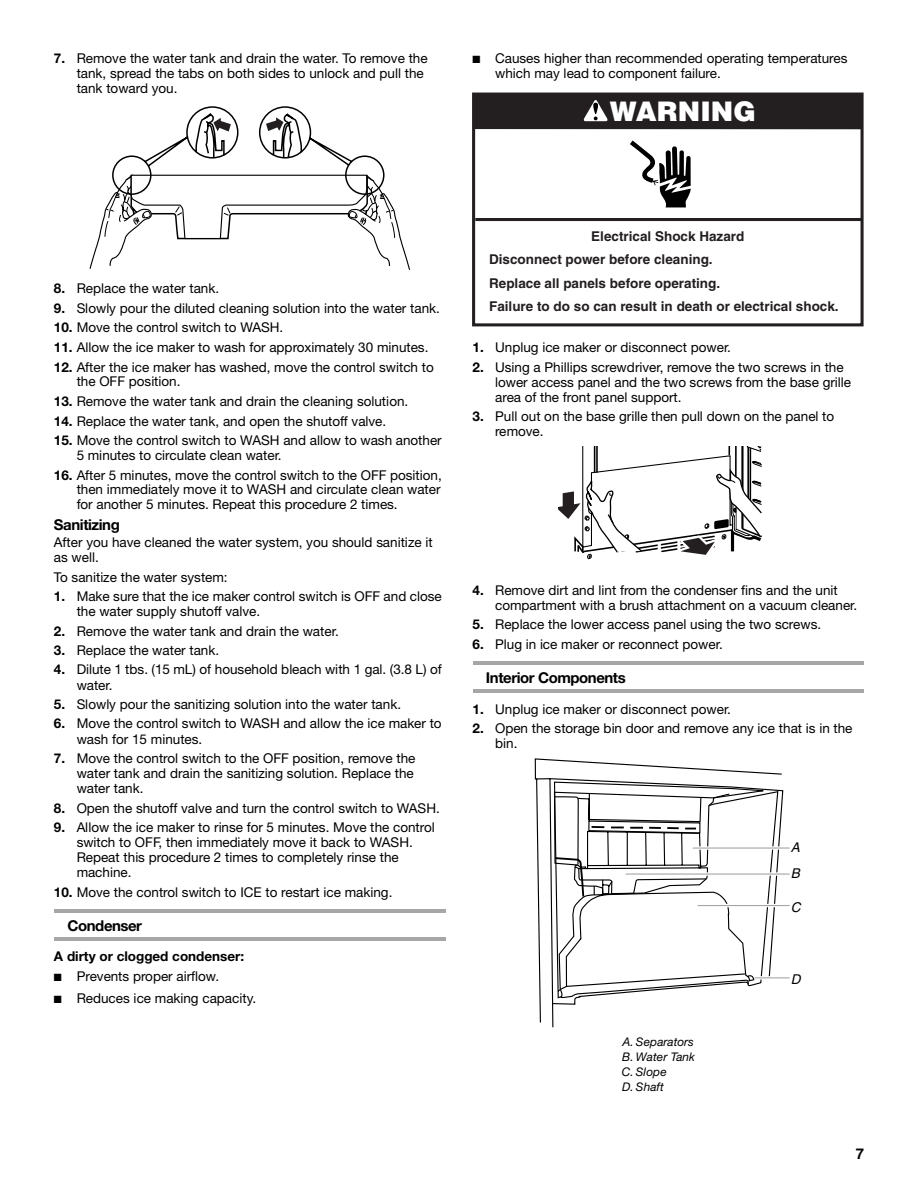
<style>
.page{position:relative;width:918px;height:1188px;background:#fff}
.page>*{position:absolute;margin:0;border:0;box-sizing:border-box;transform-origin:0 0}
.t1{font:900 27px "Helvetica";color:#fff}
.t2{font:700 15px "Helvetica Neue";letter-spacing:-.03em;color:#000}
.t3{font:700 15px "Helvetica";color:#000}
.t4{font:13.5px/15px "Helvetica Neue";letter-spacing:-.005em;color:#000}
.t5{font:700 13.5px/23.2px "Helvetica";color:#231f20}
.t6{font:700 13.5px "Helvetica Neue";color:#000}
.t7{font:italic 13.5px/25.8px "Helvetica";color:#000}
.t8{font:italic 11.85px/15px "Helvetica Neue";letter-spacing:.005em;color:#000}
.s1{font-weight:700}
.s2{font-family:"Helvetica Fraction"}
</style>
<div class="page">
<hr style="left:56px;top:909px;width:389px;height:3px;background:#a6a6a6">
<hr style="left:56px;top:938px;width:389px;height:3px;background:#a6a6a6">
<hr style="left:475px;top:661px;width:389px;height:4px;background:#a6a6a6">
<hr style="left:475px;top:690px;width:389px;height:3px;background:#a6a6a6">
<svg style="left:89px;top:106px;width:321px;height:164px"></svg>
<div style="left:472px;top:93px;width:392px;height:233px;border:3px solid #231f20"></div>
<hr style="left:475px;top:218px;width:387px;height:3px;background:#231f20">
<div style="left:474px;top:93px;width:388px;height:36px;background:#231f20"></div>
<svg style="left:583px;top:100px;width:25px;height:21px"></svg>
<svg style="left:630px;top:140px;width:61px;height:67px"></svg>
<svg style="left:559px;top:446px;width:203px;height:114px"></svg>
<svg style="left:535px;top:758px;width:249px;height:270px"></svg>
<svg style="left:558px;top:790px;width:221px;height:238px"></svg>
<svg style="left:551px;top:781px;width:223px;height:224px"></svg>
<hr style="left:626px;top:872px;width:164px;height:4px;background:#fff">
<hr style="left:626px;top:873px;width:164px;height:2px;background:#a6a6a6">
<hr style="left:698px;top:904px;width:92px;height:3px;background:#fff">
<hr style="left:698px;top:905px;width:92px;height:1px;background:#a6a6a6">
<hr style="left:694px;top:846px;width:96px;height:4px;background:#fff">
<hr style="left:693px;top:847px;width:97px;height:2px;background:#a6a6a6">
<svg style="left:755px;top:976px;width:35px;height:4px"></svg>
<hr style="left:755px;top:977px;width:35px;height:1px;background:#a6a6a6">
<p class="t4" style="left:77px;top:52px;width:353px;text-indent:-23px"><span class="s1">7.</span> Remove the water tank and drain the water. To remove the tank, spread the tabs on both sides to unlock and pull the tank toward you.</p>
<p class="t4" style="left:495px;top:52px;width:354px;text-indent:-23px">■ Causes higher than recommended operating temperatures which may lead to component failure.</p>
<h1 class="t1" style="left:610px;top:102px;width:148px">WARNING</h1>
<p class="t4" style="left:54px;top:282px;width:167px"><span class="s1">8.</span> Replace the water tank.</p>
<p class="t4" style="left:54px;top:302px;width:387px"><span class="s1">9.</span> Slowly pour the diluted cleaning solution into the water tank.</p>
<p class="t4" style="left:54px;top:321px;width:231px"><span class="s1">10.</span> Move the control switch to WASH.</p>
<p class="t4" style="left:54px;top:341px;width:376px"><span class="s1">11.</span> Allow the ice maker to wash for approximately 30 minutes.</p>
<p class="t4" style="left:77px;top:361px;width:359px;text-indent:-23px"><span class="s1">12.</span> After the ice maker has washed, move the control switch to the OFF position.</p>
<p class="t4" style="left:54px;top:395px;width:356px"><span class="s1">13.</span> Remove the water tank and drain the cleaning solution.</p>
<p class="t4" style="left:54px;top:415px;width:334px"><span class="s1">14.</span> Replace the water tank, and open the shutoff valve.</p>
<p class="t4" style="left:77px;top:434px;width:367px;text-indent:-23px"><span class="s1">15.</span> Move the control switch to WASH and allow to wash another<br>5 minutes to circulate clean water.</p>
<p class="t4" style="left:77px;top:469px;width:367px;text-align:justify;text-indent:-23px"><span class="s1">16.</span> After 5 minutes, move the control switch to the OFF position, then immediately move it to WASH and circulate clean water for another 5 minutes. Repeat this procedure 2 times.</p>
<p class="t2" style="left:54px;top:519px;width:67px">Sanitizing</p>
<p class="t4" style="left:54px;top:536px;width:380px">After you have cleaned the water system, you should sanitize it as well.</p>
<p class="t4" style="left:54px;top:571px;width:175px">To sanitize the water system:</p>
<p class="t4" style="left:77px;top:590px;width:367px;text-indent:-23px"><span class="s1">1.</span> Make sure that the ice maker control switch is OFF and close the water supply shutoff valve.</p>
<p class="t4" style="left:54px;top:625px;width:286px"><span class="s1">2.</span> Remove the water tank and drain the water.</p>
<p class="t4" style="left:54px;top:644px;width:167px"><span class="s1">3.</span> Replace the water tank.</p>
<p class="t4" style="left:77px;top:663px;width:367px;text-indent:-23px"><span class="s1">4.</span> Dilute <span class="s2">1</span> tbs. (15 mL) of household bleach with 1 gal. (3.8 L) of water.</p>
<p class="t4" style="left:54px;top:698px;width:349px"><span class="s1">5.</span> Slowly pour the sanitizing solution into the water tank.</p>
<p class="t4" style="left:77px;top:717px;width:367px;text-indent:-23px"><span class="s1">6.</span> Move the control switch to WASH and allow the ice maker to wash for 15 minutes.</p>
<p class="t4" style="left:77px;top:752px;width:340px;text-indent:-23px"><span class="s1">7.</span> Move the control switch to the OFF position, remove the water tank and drain the sanitizing solution. Replace the water tank.</p>
<p class="t4" style="left:54px;top:802px;width:387px"><span class="s1">8.</span> Open the shutoff valve and turn the control switch to WASH.</p>
<p class="t4" style="left:77px;top:821px;width:360px;text-indent:-23px"><span class="s1">9.</span> Allow the ice maker to rinse for 5 minutes. Move the control switch to OFF, then immediately move it back to WASH.<br>Repeat this procedure 2 times to completely rinse the machine.</p>
<p class="t4" style="left:54px;top:886px;width:340px"><span class="s1">10.</span> Move the control switch to ICE to restart ice making.</p>
<p class="t2" style="left:67px;top:920px;width:76px">Condenser</p>
<p class="t6" style="left:54px;top:952px;width:192px">A dirty or clogged condenser:</p>
<p class="t4" style="left:54px;top:970px;width:167px">■ Prevents proper airflow.</p>
<p class="t4" style="left:54px;top:992px;width:204px">■ Reduces ice making capacity.</p>
<p class="t5" style="left:489px;top:226px;width:351px;text-indent:102px">Electrical Shock Hazard<br>Disconnect power before cleaning.<br>Replace all panels before operating.<br>Failure to do so can result in death or electrical shock.</p>
<p class="t4" style="left:472px;top:341px;width:260px"><span class="s1">1.</span> Unplug ice maker or disconnect power.</p>
<p class="t4" style="left:495px;top:361px;width:358px;text-indent:-23px"><span class="s1">2.</span> Using a Phillips screwdriver, remove the two screws in the lower access panel and the two screws from the base grille area of the front panel support.</p>
<p class="t4" style="left:495px;top:410px;width:341px;text-indent:-23px"><span class="s1">3.</span> Pull out on the base grille then pull down on the panel to remove.</p>
<p class="t4" style="left:495px;top:584px;width:364px;text-indent:-23px"><span class="s1">4.</span> Remove dirt and lint from the condenser fins and the unit compartment with a brush attachment on a vacuum cleaner.</p>
<p class="t4" style="left:472px;top:618px;width:350px"><span class="s1">5.</span> Replace the lower access panel using the two screws.</p>
<p class="t4" style="left:472px;top:638px;width:252px"><span class="s1">6.</span> Plug in ice maker or reconnect power.</p>
<p class="t2" style="left:486px;top:672px;width:141px">Interior Components</p>
<p class="t4" style="left:472px;top:703px;width:260px"><span class="s1">1.</span> Unplug ice maker or disconnect power.</p>
<p class="t4" style="left:495px;top:722px;width:359px;text-indent:-23px"><span class="s1">2.</span> Open the storage bin door and remove any ice that is in the bin.</p>
<p class="t7" style="left:791px;top:836px;width:13px">A<br>B</p>
<p class="t7" style="left:791px;top:895px;width:14px">C</p>
<p class="t8" style="left:622px;top:1035px;width:75px">A. Separators<br>B. Water Tank<br>C. Slope<br>D. Shaft</p>
<p class="t7" style="left:791px;top:968px;width:14px">D</p>
<p class="t3" style="left:856px;top:1148px;width:10px">7</p>
</div>
